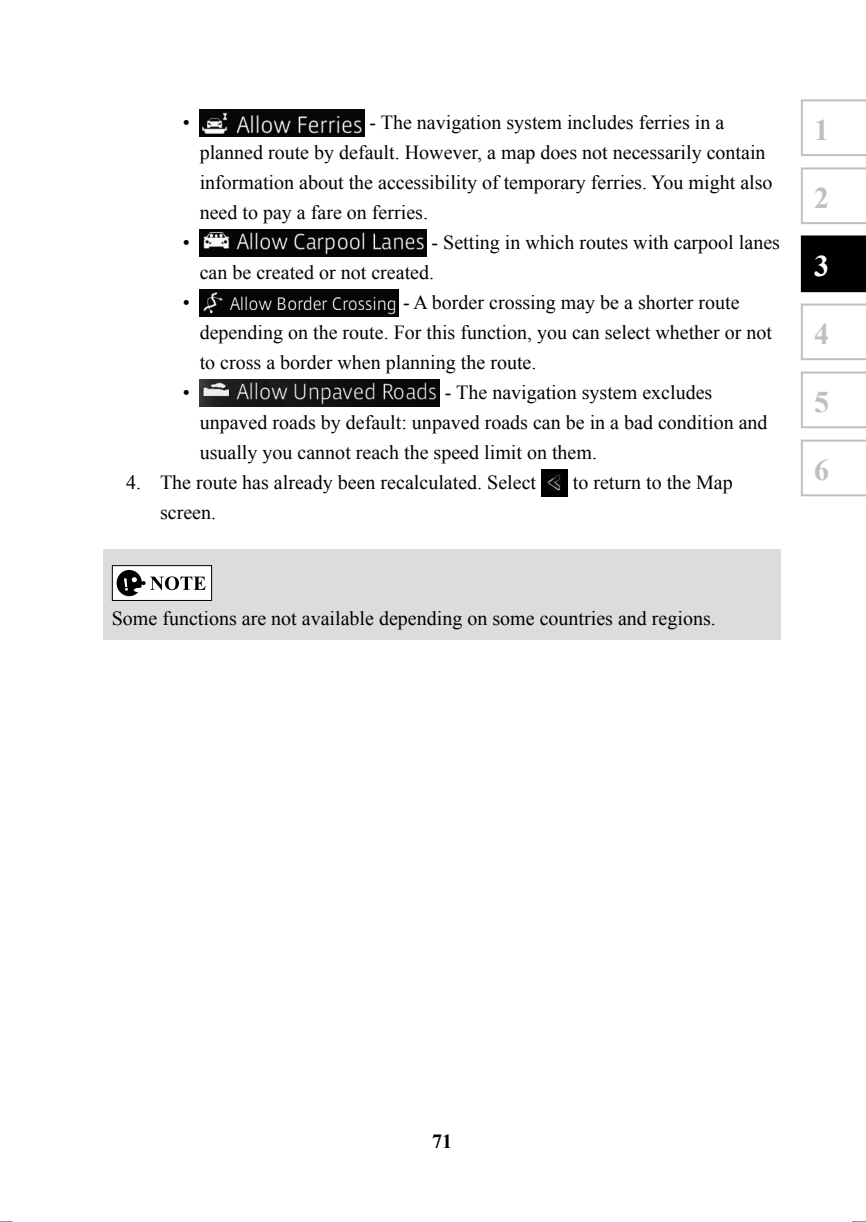
<style>
.page{position:relative;width:866px;height:1222px;background:#fff}
.page>*{position:absolute;margin:0;border:0;box-sizing:border-box;transform-origin:0 0}
.t1{font:700 30px "Times New Roman";color:#bfbfbf}
.t2{font:700 30px "Times New Roman";color:#fff}
.t3{font:20px/30px "Times New Roman";color:#000}
.t4{font:700 20px "Times New Roman";color:#000}
</style>
<div class="page">
<svg style="left:801px;top:99px;width:65px;height:57px"></svg>
<svg style="left:801px;top:167px;width:65px;height:57px"></svg>
<div style="left:801px;top:235px;width:65px;height:57px;background:#000"></div>
<svg style="left:801px;top:303px;width:65px;height:57px"></svg>
<svg style="left:801px;top:372px;width:65px;height:56px"></svg>
<svg style="left:801px;top:440px;width:65px;height:56px"></svg>
<img style="left:200px;top:109px;width:164px;height:27px">
<img style="left:200px;top:229px;width:226px;height:27px">
<img style="left:200px;top:289px;width:198px;height:27px">
<img style="left:200px;top:379px;width:240px;height:27px">
<img style="left:541px;top:469px;width:27px;height:27px">
<div style="left:103px;top:549px;width:678px;height:90px;background:#dcdcdc"></div>
<div style="left:112px;top:566px;width:100px;height:34px;background:#fff"></div>
<div style="left:112px;top:565px;width:100px;height:36px;border:1px solid #000"></div>
<svg style="left:117px;top:570px;width:88px;height:26px"></svg>
<svg style="left:0;top:1221px;width:13px;height:1px"></svg>
<svg style="left:852px;top:1221px;width:14px;height:1px"></svg>
<p class="t3" style="left:183px;top:107px;width:8px">•</p>
<p class="t3" style="left:200px;top:107px;width:574px;text-indent:170px">- The navigation system includes ferries in a planned route by default. However, a map does not necessarily contain information about the accessibility of temporary ferries. You might also need to pay a fare on ferries.</p>
<p class="t3" style="left:183px;top:227px;width:8px">•</p>
<p class="t3" style="left:200px;top:227px;width:582px;text-indent:232px">- Setting in which routes with carpool lanes can be created or not created.</p>
<p class="t3" style="left:183px;top:287px;width:8px">•</p>
<p class="t3" style="left:200px;top:287px;width:574px;text-indent:203px">- A border crossing may be a shorter route depending on the route. For this function, you can select whether or not to cross a border when planning the route.</p>
<p class="t3" style="left:183px;top:377px;width:8px">•</p>
<p class="t3" style="left:200px;top:377px;width:569px;text-indent:245px">- The navigation system excludes unpaved roads by default: unpaved roads can be in a bad condition and usually you cannot reach the speed limit on them.</p>
<p class="t3" style="left:126px;top:467px;width:412px">4. The route has already been recalculated. Select</p>
<p class="t3" style="left:573px;top:467px;width:161px">to return to the Map</p>
<p class="t3" style="left:160px;top:497px;width:58px">screen.</p>
<h1 class="t1" style="left:814px;top:109px;width:16px">1</h1>
<h1 class="t1" style="left:814px;top:177px;width:16px">2</h1>
<h1 class="t2" style="left:814px;top:245px;width:16px">3</h1>
<h1 class="t1" style="left:814px;top:314px;width:16px">4</h1>
<h1 class="t1" style="left:814px;top:382px;width:16px">5</h1>
<h1 class="t1" style="left:814px;top:450px;width:16px">6</h1>
<p class="t3" style="left:112px;top:603px;width:605px">Some functions are not available depending on some countries and regions.</p>
<p class="t4" style="left:432px;top:1127px;width:21px">71</p>
</div>
